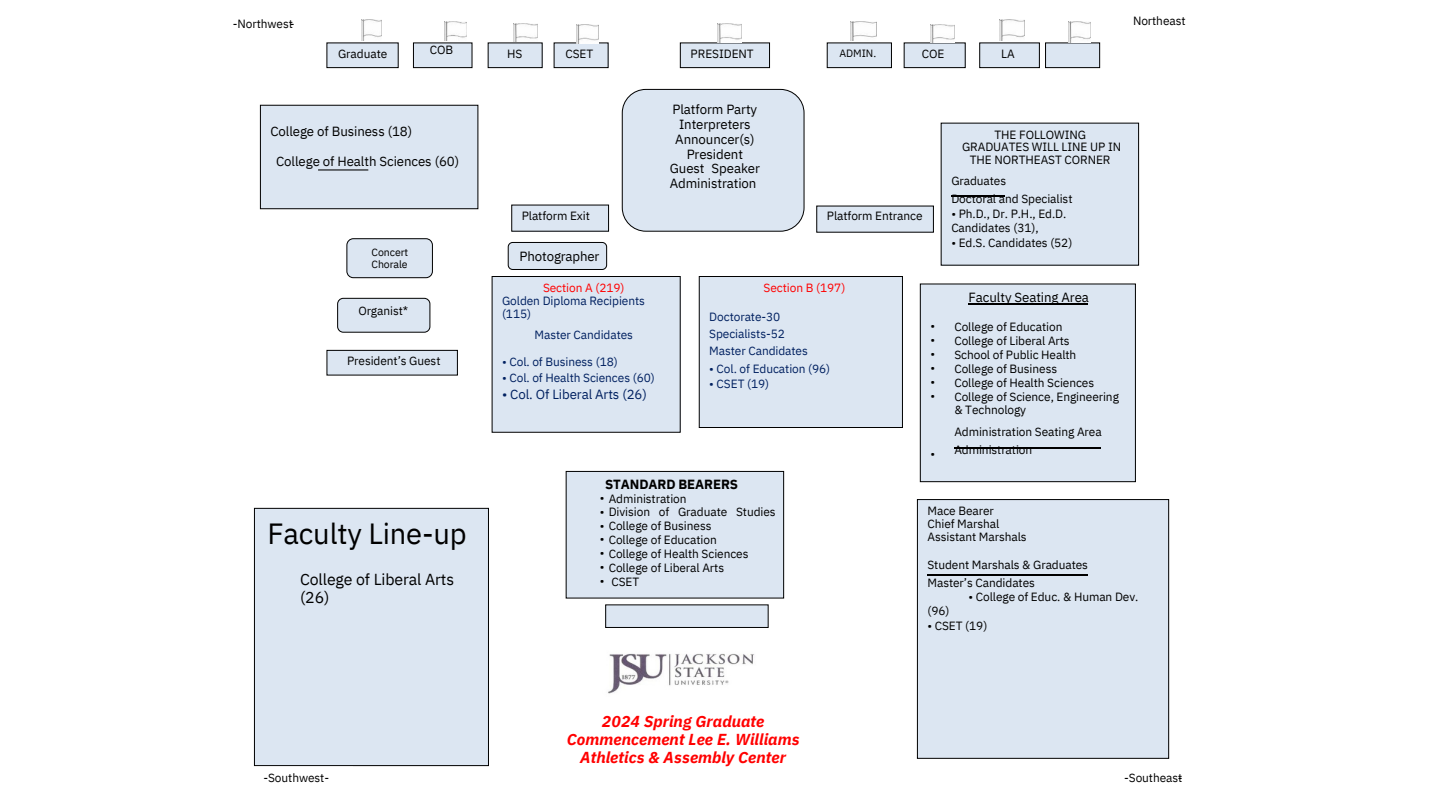
<style>
.page{position:relative;width:1440px;height:810px;background:#fff}
.page>*{position:absolute;margin:0;border:0;box-sizing:border-box;transform-origin:0 0}
.t1{font:29.1px "IBM Plex Sans";letter-spacing:-.005em;color:#000}
.t2{font:italic 700 15.9px/18px "IBM Plex Sans";letter-spacing:.005em;color:#f00;text-align:center}
.t3{font:15.9px/18.8px "IBM Plex Sans";letter-spacing:-.005em;color:#000}
.t4{font:13.3px/14.9px "IBM Plex Sans";letter-spacing:-.005em;color:#000;text-align:center}
.t5{font:13.3px "IBM Plex Sans";letter-spacing:-.005em;color:#002060}
.t6{font:700 13.3px "IBM Plex Sans";letter-spacing:-.005em;color:#000}
.t7{font:11.9px/13.9px "IBM Plex Sans";letter-spacing:-.005em;color:#000}
.t8{font:11.9px "IBM Plex Sans";letter-spacing:-.005em;color:#002060}
.t9{font:11.9px "IBM Plex Sans";letter-spacing:-.005em;color:#f00}
.t10{font:10.6px/11.9px "IBM Plex Sans";letter-spacing:-.01em;color:#000}
</style>
<div class="page">
<div style="left:327px;top:43px;width:71px;height:25px;background:#dce6f2"></div>
<div style="left:326px;top:42px;width:73px;height:26px;border:1px solid #000"></div>
<div style="left:413px;top:43px;width:59px;height:25px;background:#dce6f2"></div>
<div style="left:413px;top:42px;width:60px;height:26px;border:1px solid #000"></div>
<div style="left:260px;top:105px;width:218px;height:104px;background:#dce6f2"></div>
<div style="left:260px;top:105px;width:218px;height:104px;border:1px solid #000"></div>
<div style="left:254px;top:508px;width:234px;height:258px;background:#dce6f2"></div>
<div style="left:254px;top:508px;width:235px;height:258px;border:1px solid #000"></div>
<div style="left:488px;top:43px;width:54px;height:25px;background:#dce6f2"></div>
<div style="left:488px;top:42px;width:55px;height:26px;border:1px solid #000"></div>
<div style="left:554px;top:43px;width:54px;height:25px;background:#dce6f2"></div>
<div style="left:554px;top:42px;width:55px;height:26px;border:1px solid #000"></div>
<div style="left:680px;top:43px;width:90px;height:25px;background:#dce6f2"></div>
<div style="left:680px;top:42px;width:90px;height:26px;border:1px solid #000"></div>
<div style="left:827px;top:43px;width:64px;height:25px;background:#dce6f2"></div>
<div style="left:827px;top:42px;width:65px;height:26px;border:1px solid #000"></div>
<div style="left:904px;top:43px;width:61px;height:25px;background:#dce6f2"></div>
<div style="left:904px;top:42px;width:62px;height:26px;border:1px solid #000"></div>
<div style="left:917px;top:500px;width:252px;height:258px;background:#dce6f2"></div>
<div style="left:917px;top:499px;width:252px;height:260px;border:1px solid #000"></div>
<hr style="left:927px;top:574px;width:161px;height:1px;background:#000">
<div style="left:622px;top:89px;width:182px;height:142px;background:#dce6f2;border-radius:24px"></div>
<div style="left:622px;top:89px;width:183px;height:143px;border:1px solid #000;border-radius:24px"></div>
<div style="left:817px;top:206px;width:116px;height:26px;background:#dce6f2"></div>
<div style="left:512px;top:205px;width:97px;height:26px;background:#dce6f2"></div>
<div style="left:941px;top:123px;width:198px;height:142px;background:#dce6f2"></div>
<hr style="left:951px;top:196px;width:54px;height:1px;background:#000">
<div style="left:492px;top:277px;width:188px;height:155px;background:#dce6f2"></div>
<div style="left:492px;top:276px;width:189px;height:157px;border:1px solid #000"></div>
<div style="left:699px;top:277px;width:203px;height:151px;background:#dce6f2"></div>
<div style="left:699px;top:276px;width:204px;height:152px;border:1px solid #000"></div>
<div style="left:920px;top:284px;width:215px;height:198px;background:#dce6f2"></div>
<div style="left:920px;top:283px;width:216px;height:199px;border:1px solid #000"></div>
<hr style="left:968px;top:303px;width:119px;height:1px;background:#000">
<hr style="left:955px;top:448px;width:146px;height:1px;background:#000">
<div style="left:508px;top:242px;width:99px;height:27px;background:#dce6f2;border-radius:5px"></div>
<div style="left:508px;top:242px;width:99px;height:28px;border:1px solid #000;border-radius:5px"></div>
<div style="left:980px;top:43px;width:59px;height:25px;background:#dce6f2"></div>
<div style="left:979px;top:42px;width:61px;height:26px;border:1px solid #000"></div>
<div style="left:1046px;top:43px;width:54px;height:25px;background:#dce6f2"></div>
<div style="left:1045px;top:42px;width:55px;height:26px;border:1px solid #000"></div>
<img style="left:608px;top:653px;width:146px;height:41px">
<img style="left:1068px;top:21px;width:23px;height:21px">
<img style="left:1000px;top:20px;width:25px;height:21px">
<img style="left:717px;top:23px;width:24px;height:20px">
<img style="left:445px;top:21px;width:22px;height:20px">
<img style="left:930px;top:25px;width:24px;height:18px">
<img style="left:514px;top:23px;width:24px;height:19px">
<img style="left:851px;top:21px;width:26px;height:19px">
<img style="left:361px;top:20px;width:21px;height:21px">
<img style="left:576px;top:25px;width:23px;height:18px">
<hr style="left:318px;top:170px;width:50px;height:1px;background:#000">
<div style="left:327px;top:350px;width:130px;height:25px;background:#dce6f2"></div>
<div style="left:326px;top:350px;width:132px;height:26px;border:1px solid #000"></div>
<div style="left:338px;top:298px;width:92px;height:34px;background:#dce6f2;border-radius:6px"></div>
<div style="left:337px;top:298px;width:93px;height:35px;border:1px solid #000;border-radius:6px"></div>
<div style="left:347px;top:239px;width:85px;height:39px;background:#dce6f2;border-radius:6px"></div>
<div style="left:346px;top:238px;width:87px;height:40px;border:1px solid #000;border-radius:6px"></div>
<div style="left:606px;top:605px;width:162px;height:22px;background:#dce6f2"></div>
<div style="left:605px;top:604px;width:164px;height:24px;border:1px solid #000"></div>
<div style="left:566px;top:471px;width:218px;height:127px;background:#dce6f2"></div>
<div style="left:566px;top:471px;width:218px;height:128px;border:1px solid #000"></div>
<h6 class="t7" style="left:233px;top:16px;width:62px">-Northwest</h6>
<p class="t7" style="left:290px;top:16px;width:6px">-</p>
<p class="t7" style="left:338px;top:46px;width:51px">Graduate</p>
<h6 class="t7" style="left:430px;top:43px;width:25px">COB</h6>
<p class="t4" style="left:270px;top:123px;width:143px">College of Business (18)</p>
<p class="t4" style="left:276px;top:154px;width:185px">College of Health Sciences (60)</p>
<p class="t10" style="left:372px;top:246px;width:38px">Concert<br>Chorale</p>
<p class="t7" style="left:358px;top:304px;width:51px">Organist*</p>
<p class="t7" style="left:347px;top:354px;width:95px">President’s Guest</p>
<p class="t1" style="left:267px;top:514px;width:201px">Faculty Line-up</p>
<p class="t3" style="left:300px;top:569px;width:156px">College of Liberal Arts (26)</p>
<p class="t7" style="left:263px;top:771px;width:67px">-Southwest-</p>
<p class="t7" style="left:507px;top:46px;width:17px">HS</p>
<h6 class="t7" style="left:565px;top:46px;width:29px">CSET</h6>
<p class="t7" style="left:691px;top:46px;width:65px">PRESIDENT</p>
<p class="t10" style="left:840px;top:47px;width:38px">ADMIN.</p>
<p class="t7" style="left:922px;top:46px;width:24px">COE</p>
<p class="t7" style="left:1001px;top:46px;width:15px">LA</p>
<p class="t7" style="left:1133px;top:14px;width:54px">Northeast</p>
<p class="t7" style="left:522px;top:209px;width:70px">Platform Exit</p>
<p class="t4" style="left:520px;top:249px;width:81px">Photographer</p>
<p class="t9" style="left:543px;top:280px;width:83px">Section A (219)</p>
<p class="t8" style="left:502px;top:293px;width:144px">Golden Diploma Recipients</p>
<p class="t8" style="left:502px;top:305px;width:31px">(115)</p>
<p class="t8" style="left:534px;top:326px;width:100px">Master Candidates</p>
<h5 class="t8" style="left:502px;top:354px;width:117px">• Col. of Business (18)</h5>
<h5 class="t8" style="left:502px;top:370px;width:154px">• Col. of Health Sciences (60)</h5>
<p class="t5" style="left:502px;top:385px;width:146px">• Col. Of Liberal Arts (26)</p>
<h6 class="t4" style="left:670px;top:101px;width:92px">Platform Party<br>Interpreters<br>Announcer(s)<br>President<br>Guest Speaker<br>Administration</h6>
<p class="t7" style="left:827px;top:208px;width:97px">Platform Entrance</p>
<p class="t9" style="left:764px;top:280px;width:83px">Section B (197)</p>
<p class="t8" style="left:709px;top:308px;width:73px">Doctorate-30</p>
<p class="t8" style="left:709px;top:325px;width:77px">Specialists-52</p>
<p class="t8" style="left:709px;top:343px;width:100px">Master Candidates</p>
<p class="t8" style="left:709px;top:361px;width:122px">• Col. of Education (96)</p>
<p class="t8" style="left:709px;top:376px;width:61px">• CSET (19)</p>
<h4 class="t7" style="left:931px;top:319px;width:6px;text-align:justify">• • • • • •</h4>
<h6 class="t6" style="left:605px;top:475px;width:135px">STANDARD BEARERS</h6>
<p class="t7" style="left:931px;top:447px;width:6px">•</p>
<p class="t7" style="left:994px;top:127px;width:93px">THE FOLLOWING</p>
<p class="t7" style="left:962px;top:141px;width:161px;line-height:12.9px;text-align:center">GRADUATES WILL LINE UP IN<br>THE NORTHEAST CORNER</p>
<p class="t7" style="left:951px;top:174px;width:56px">Graduates</p>
<p class="t7" style="left:951px;top:192px;width:123px">Doctoral and Specialist</p>
<p class="t7" style="left:951px;top:207px;width:117px">• Ph.D., Dr. P.H., Ed.D.</p>
<p class="t7" style="left:951px;top:220px;width:89px">Candidates (31),</p>
<p class="t7" style="left:951px;top:235px;width:123px">• Ed.S. Candidates (52)</p>
<p class="t4" style="left:969px;top:289px;width:122px">Faculty Seating Area</p>
<p class="t7" style="left:954px;top:320px;width:110px">College of Education</p>
<p class="t7" style="left:954px;top:334px;width:117px">College of Liberal Arts</p>
<p class="t7" style="left:954px;top:347px;width:124px">School of Public Health</p>
<p class="t7" style="left:954px;top:361px;width:104px">College of Business</p>
<h5 class="t7" style="left:954px;top:375px;width:166px">College of Health Sciences<br>College of Science, Engineering &amp; Technology</h5>
<p class="t7" style="left:954px;top:425px;width:149px">Administration Seating Area</p>
<p class="t7" style="left:954px;top:443px;width:79px">Administration</p>
<p class="t7" style="left:600px;top:491px;width:88px">• Administration</p>
<p class="t7" style="left:600px;top:505px;width:177px">• Division of Graduate Studies</p>
<p class="t7" style="left:600px;top:519px;width:113px">• College of Business</p>
<p class="t7" style="left:600px;top:533px;width:118px">• College of Education</p>
<p class="t7" style="left:600px;top:547px;width:150px">• College of Health Sciences</p>
<p class="t7" style="left:600px;top:561px;width:126px">• College of Liberal Arts</p>
<p class="t7" style="left:611px;top:575px;width:29px">CSET</p>
<p class="t7" style="left:600px;top:574px;width:6px">•</p>
<p class="t2" style="left:567px;top:712px;width:234px">2024 Spring Graduate<br>Commencement Lee E. Williams<br>Athletics &amp; Assembly Center</p>
<p class="t7" style="left:927px;top:504px;width:68px">Mace Bearer</p>
<h5 class="t7" style="left:927px;top:517px;width:73px">Chief Marshal</h5>
<h5 class="t7" style="left:927px;top:530px;width:101px">Assistant Marshals</h5>
<p class="t7" style="left:927px;top:557px;width:162px">Student Marshals &amp; Graduates</p>
<p class="t7" style="left:927px;top:575px;width:109px">Master’s Candidates</p>
<p class="t7" style="left:968px;top:590px;width:171px">• College of Educ. &amp; Human Dev.</p>
<p class="t7" style="left:927px;top:604px;width:24px">(96)</p>
<p class="t7" style="left:927px;top:619px;width:61px">• CSET (19)</p>
<p class="t7" style="left:1124px;top:770px;width:60px">-Southeast</p>
<p class="t7" style="left:1178px;top:770px;width:6px">-</p>
</div>
